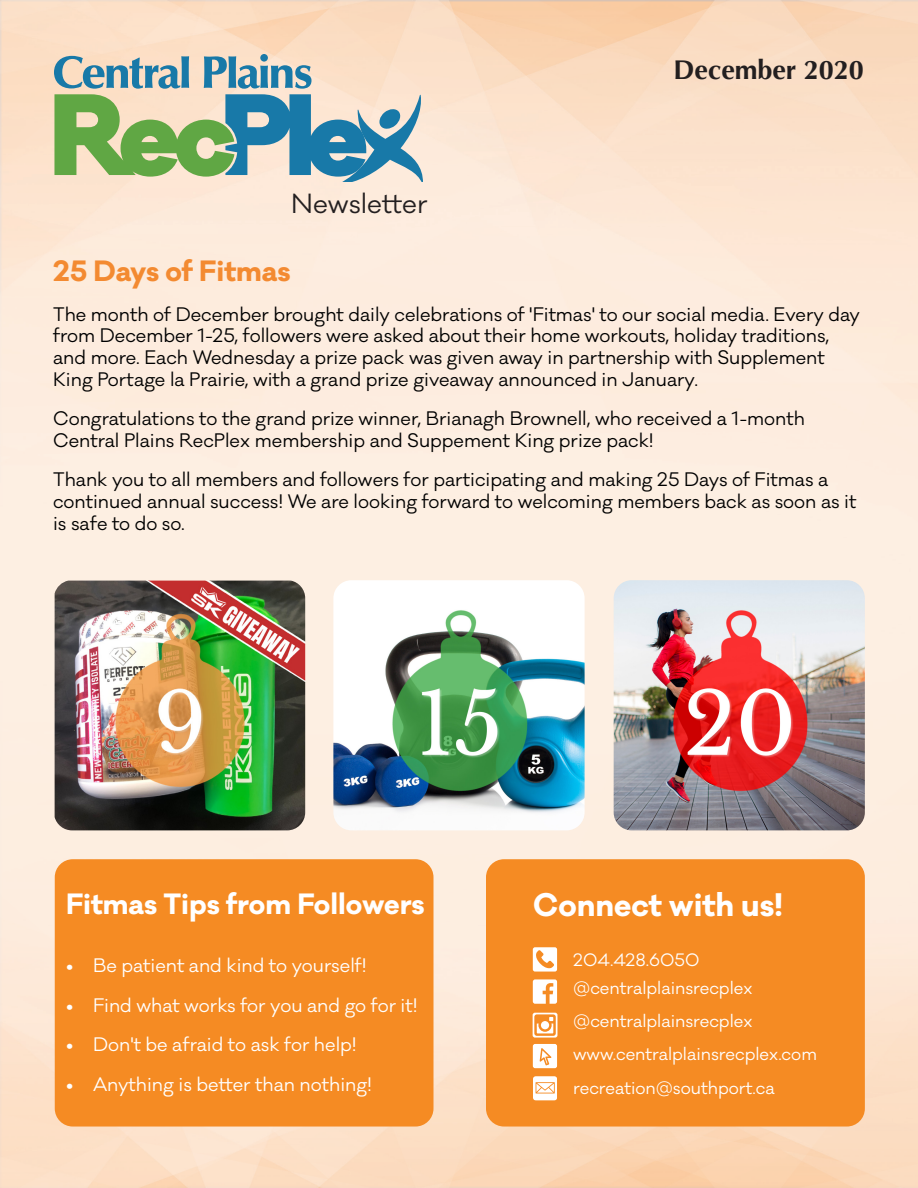
<style>
.page{position:relative;width:918px;height:1188px;background:#fff}
.page>*{position:absolute;margin:0;border:0;box-sizing:border-box;transform-origin:0 0}
.Feature_Title{font:700 30px "Galano Classic";color:#fff}
.t1{font:700 27px "Galano Classic";color:#fff}
.t2{font:700 27px "Galano Classic";color:#f38a31}
.t3{font:700 27px "Optima";color:#231f20}
.t4{font:25.5px "Galano Classic";color:#231f20}
.t5{font:18px/21.6px "Galano Classic";color:#000}
.t6{font:18px "Galano Classic";color:#fff}
.t7{font:16.5px "Galano Classic";color:#fff}
</style>
<div class="page">
<img style="left:0;top:0;width:918px;height:1188px">
<div style="left:55px;top:859px;width:378px;height:268px;background:#f58b23;border-radius:18px"></div>
<svg style="left:54px;top:54px;width:369px;height:128px;background:#a1baa9"></svg>
<img style="left:55px;top:581px;width:250px;height:249px">
<img style="left:333px;top:580px;width:252px;height:250px">
<img style="left:614px;top:580px;width:251px;height:250px">
<div style="left:486px;top:859px;width:379px;height:268px;background:#f58b23;border-radius:18px"></div>
<svg style="left:533px;top:947px;width:24px;height:25px"></svg>
<svg style="left:533px;top:980px;width:24px;height:24px"></svg>
<svg style="left:533px;top:1044px;width:24px;height:24px"></svg>
<svg style="left:533px;top:1076px;width:24px;height:25px"></svg>
<svg style="left:533px;top:1013px;width:24px;height:25px"></svg>
<p class="t4" style="left:291px;top:187px;width:138px">Newsletter</p>
<p class="t3" style="left:673px;top:52px;width:192px">December 2020</p>
<p class="t2" style="left:53px;top:253px;width:239px">25 Days of Fitmas</p>
<p class="t5" style="left:53px;top:304px;width:808px">The month of December brought daily celebrations of 'Fitmas' to our social media. Every day from December 1-25, followers were asked about their home workouts, holiday traditions, and more. Each Wednesday a prize pack was given away in partnership with Supplement King Portage la Prairie, with a grand prize giveaway announced in January.</p>
<p class="t5" style="left:53px;top:408px;width:753px">Congratulations to the grand prize winner, Brianagh Brownell, who received a 1-month<br>Central Plains RecPlex membership and Suppement King prize pack!</p>
<p class="t5" style="left:53px;top:469px;width:805px">Thank you to all members and followers for participating and making 25 Days of Fitmas a continued annual success! We are looking forward to welcoming members back as soon as it is safe to do so.</p>
<p class="t1" style="left:66px;top:886px;width:360px">Fitmas Tips from Followers</p>
<p class="t6" style="left:66px;top:954px;width:302px">• Be patient and kind to yourself!</p>
<p class="t6" style="left:66px;top:993px;width:353px">• Find what works for you and go for it!</p>
<p class="t6" style="left:66px;top:1033px;width:292px">• Don't be afraid to ask for help!</p>
<p class="t6" style="left:66px;top:1072px;width:308px">• Anything is better than nothing!</p>
<p class="Feature_Title" style="left:533px;top:884px;width:251px">Connect with us!</p>
<p class="t7" style="left:573px;top:950px;width:128px">204.428.6050</p>
<p class="t7" style="left:573px;top:977px;width:181px">@centralplainsrecplex</p>
<p class="t7" style="left:573px;top:1010px;width:181px">@centralplainsrecplex</p>
<p class="t7" style="left:573px;top:1043px;width:245px">www.centralplainsrecplex.com</p>
<p class="t7" style="left:573px;top:1077px;width:203px">recreation@southport.ca</p>
</div>
